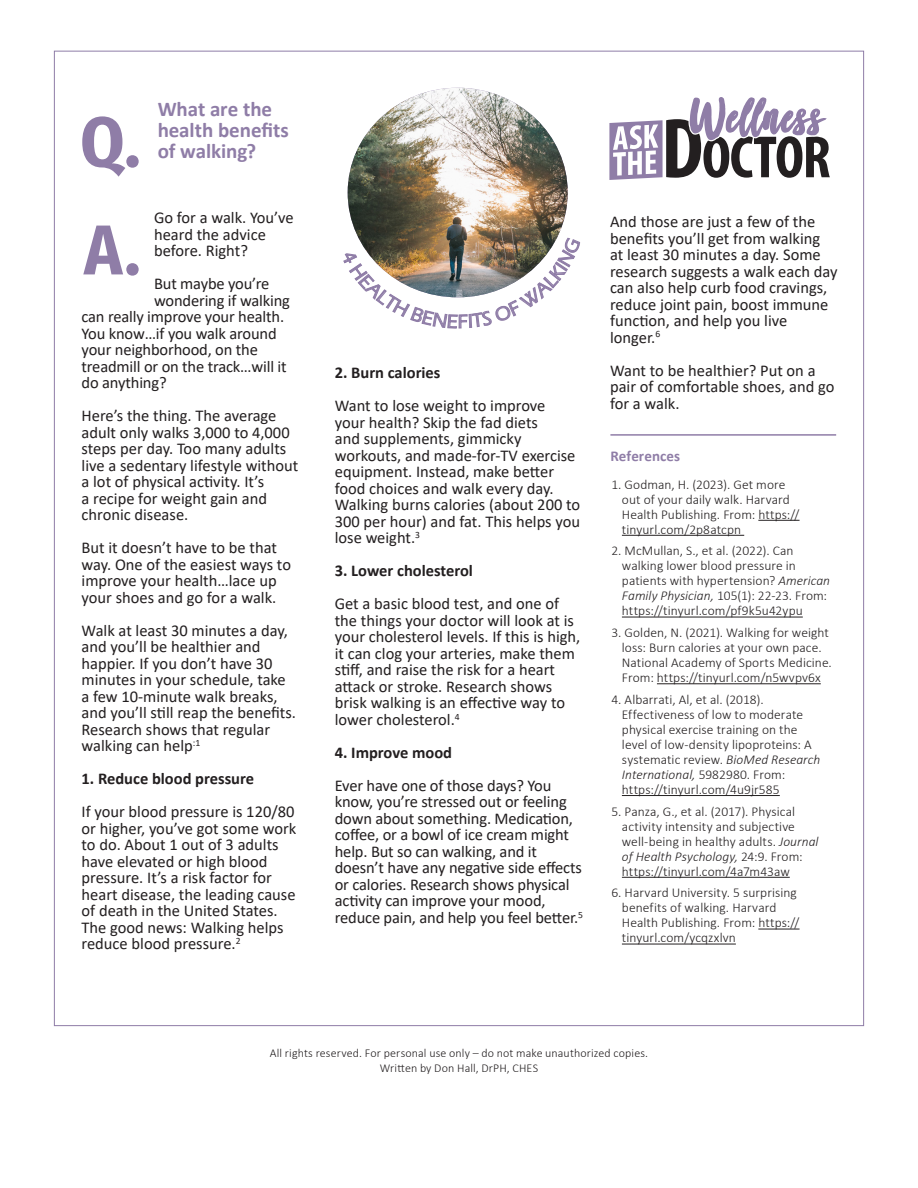
<style>
.page{position:relative;width:918px;height:1188px;background:#fff}
.page>*{position:absolute;margin:0;border:0;box-sizing:border-box;transform-origin:0 0}
.t1{font:700 70.5px "Fira Sans Condensed";color:#8f7da7}
.Question-Subhead{font:700 21px/21px "Calibri";letter-spacing:-.005em;color:#8f7da7}
.t2{font:16.5px/16.5px "Calibri";color:#231f20}
.t3{font:700 16.5px "Calibri";color:#231f20}
.Red_Subheading{font:700 15px "Calibri";letter-spacing:.005em;color:#8f7da7}
.t4{font:300 13.5px/15px "Calibri";letter-spacing:.005em;color:#231f20}
.t5{font:300 12px "Calibri";letter-spacing:.01em;color:#231f20}
.s1{font-style:italic}
</style>
<div class="page">
<img style="left:348px;top:88px;width:220px;height:150px">
<svg style="left:609px;top:50px;width:221px;height:130px"></svg>
<hr style="left:610px;top:434px;width:226px;height:2px;background:#8f7da7">
<hr style="left:758px;top:520px;width:42px;height:1px;background:#231f20">
<hr style="left:622px;top:535px;width:122px;height:1px;background:#231f20">
<hr style="left:622px;top:617px;width:181px;height:1px;background:#231f20">
<hr style="left:657px;top:683px;width:164px;height:1px;background:#231f20">
<hr style="left:622px;top:795px;width:158px;height:1px;background:#231f20">
<hr style="left:622px;top:877px;width:168px;height:1px;background:#231f20">
<hr style="left:758px;top:929px;width:42px;height:1px;background:#231f20">
<hr style="left:622px;top:944px;width:114px;height:1px;background:#231f20">
<img style="left:358px;top:238px;width:199px;height:60px">
<p class="t1" style="left:80px;top:83px;width:62px">Q.</p>
<p class="Question-Subhead" style="left:158px;top:99px;width:133px">What are the health benefits of walking?</p>
<p class="t2" style="left:154px;top:209px;width:141px">Go for a walk. You’ve heard the advice before. Right?</p>
<p class="t2" style="left:154px;top:275px;width:117px">But maybe you’re</p>
<p class="t2" style="left:154px;top:292px;width:137px">wondering if walking</p>
<p class="t2" style="left:82px;top:308px;width:204px">can really improve your health.</p>
<p class="t2" style="left:82px;top:325px;width:197px">You know…if you walk around</p>
<p class="t2" style="left:82px;top:341px;width:178px">your neighborhood, on the</p>
<p class="t2" style="left:82px;top:358px;width:207px">treadmill or on the track…will it</p>
<p class="t2" style="left:82px;top:374px;width:87px">do anything?</p>
<p class="t2" style="left:82px;top:407px;width:218px">Here’s the thing. The average adult only walks 3,000 to 4,000 steps per day. Too many adults live a sedentary lifestyle without a lot of physical activity. It’s<br>a recipe for weight gain and chronic disease.</p>
<p class="t2" style="left:82px;top:539px;width:211px">But it doesn’t have to be that way. One of the easiest ways to improve your health…lace up your shoes and go for a walk.</p>
<p class="t2" style="left:82px;top:622px;width:216px">Walk at least 30 minutes a day, and you’ll be healthier and happier. If you don’t have 30 minutes in your schedule, take a few 10-minute walk breaks, and you’ll still reap the benefits.<br>Research shows that regular walking can help<sup>:1</sup></p>
<p class="t3" style="left:82px;top:767px;width:174px">1. Reduce blood pressure</p>
<p class="t2" style="left:82px;top:803px;width:216px">If your blood pressure is 120/80 or higher, you’ve got some work to do. About 1 out of 3 adults have elevated or high blood pressure. It’s a risk factor for heart disease, the leading cause of death in the United States.<br>The good news: Walking helps reduce blood pressure.<sup>2</sup></p>
<p class="t1" style="left:84px;top:191px;width:58px">A.</p>
<p class="t3" style="left:335px;top:361px;width:107px">2. Burn calories</p>
<p class="t2" style="left:335px;top:397px;width:247px">Want to lose weight to improve<br>your health? Skip the fad diets<br>and supplements, gimmicky workouts, and made-for-TV exercise equipment. Instead, make better food choices and walk every day.<br>Walking burns calories (about 200 to<br>300 per hour) and fat. This helps you lose weight.<sup>3</sup></p>
<p class="t3" style="left:335px;top:559px;width:140px">3. Lower cholesterol</p>
<p class="t2" style="left:335px;top:595px;width:247px">Get a basic blood test, and one of the things your doctor will look at is your cholesterol levels. If this is high, it can clog your arteries, make them stiff, and raise the risk for a heart attack or stroke. Research shows brisk walking is an effective way to lower cholesterol.<sup>4</sup></p>
<p class="t3" style="left:335px;top:741px;width:119px">4. Improve mood</p>
<p class="t2" style="left:335px;top:777px;width:250px">Ever have one of those days? You know, you’re stressed out or feeling down about something. Medication, coffee, or a bowl of ice cream might help. But so can walking, and it doesn’t have any negative side effects or calories. Research shows physical activity can improve your mood, reduce pain, and help you feel better.<sup>5</sup></p>
<p class="t2" style="left:610px;top:213px;width:229px">And those are just a few of the benefits you’ll get from walking at least 30 minutes a day. Some research suggests a walk each day can also help curb food cravings, reduce joint pain, boost immune function, and help you live longer.<sup>6</sup></p>
<p class="t2" style="left:610px;top:361px;width:226px">Want to be healthier? Put on a pair of comfortable shoes, and go for a walk.</p>
<p class="Red_Subheading" style="left:610px;top:445px;width:71px">References</p>
<p class="t4" style="left:622px;top:476px;width:179px;text-indent:-10px">1. Godman, H. (2023). Get more out of your daily walk. Harvard<br>Health Publishing. From: https:// tinyurl.com/2p8atcpn</p>
<p class="t4" style="left:622px;top:543px;width:210px;text-indent:-10px">2. McMullan, S., et al. (2022). Can walking lower blood pressure in patients with hypertension? <span class="s1">American Family Physician,</span> 105(1): 22-23. From: https://tinyurl.com/pf9k5u42ypu</p>
<p class="t4" style="left:622px;top:625px;width:211px;text-indent:-10px">3. Golden, N. (2021). Walking for weight loss: Burn calories at your own pace.<br>National Academy of Sports Medicine.<br>From: https://tinyurl.com/n5wvpv6x</p>
<p class="t4" style="left:622px;top:692px;width:200px;text-indent:-10px">4. Albarrati, Al, et al. (2018).<br>Effectiveness of low to moderate physical exercise training on the level of low-density lipoproteins: A systematic review. <span class="s1">BioMed Research International,</span> 5982980. From: https://tinyurl.com/4u9jr585</p>
<p class="t4" style="left:622px;top:803px;width:198px;text-indent:-10px">5. Panza, G., et al. (2017). Physical activity intensity and subjective well-being in healthy adults. <span class="s1">Journal of Health Psychology,</span> 24:9. From: https://tinyurl.com/4a7m43aw</p>
<p class="t4" style="left:622px;top:885px;width:179px;text-indent:-10px">6. Harvard University. 5 surprising benefits of walking. Harvard<br>Health Publishing. From: https:// tinyurl.com/ycqzxlvn</p>
<p class="t5" style="left:270px;top:1045px;width:380px">All rights reserved. For personal use only – do not make unauthorized copies.</p>
<p class="t5" style="left:380px;top:1060px;width:160px">Written by Don Hall, DrPH, CHES</p>
</div>
